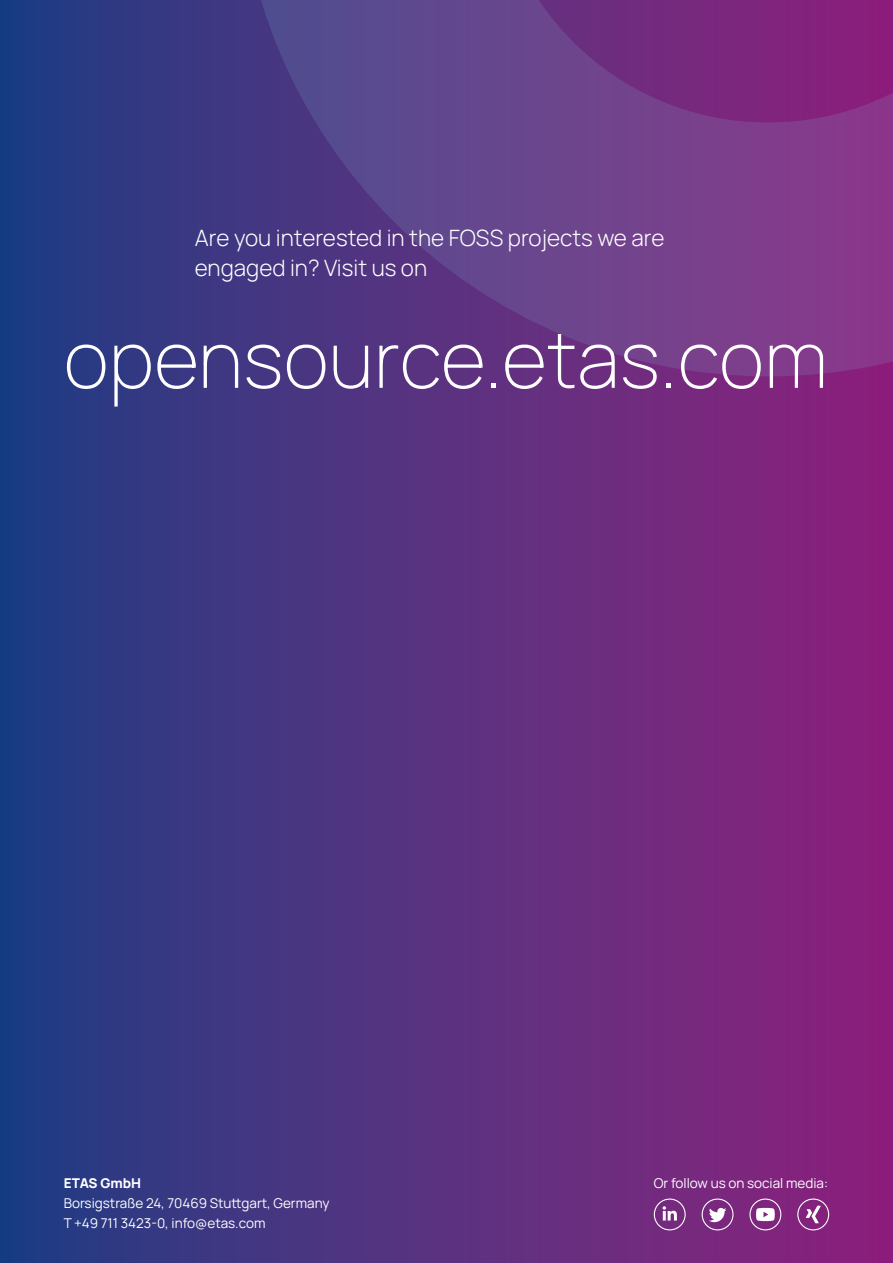
<style>
.page{position:relative;width:893px;height:1263px;background:#fff}
.page>*{position:absolute;margin:0;border:0;box-sizing:border-box;transform-origin:0 0}
.t1{font:200 78px "Manrope";letter-spacing:.005em;color:#fff}
.t2{font:300 22.5px/30.3px "Manrope";color:#fff}
.t3{font:13.5px/20.2px "Manrope";color:#fff}
.t4{font:800 13.5px "Manrope";color:#fff}
</style>
<div class="page">
<div style="left:0;top:0;width:893px;height:1263px;background:linear-gradient(to right,#203e84,#90227c)"></div>
<svg style="left:749px;top:1198px;width:32px;height:32px"></svg>
<svg style="left:654px;top:1198px;width:32px;height:32px"></svg>
<svg style="left:702px;top:1198px;width:31px;height:32px"></svg>
<svg style="left:797px;top:1198px;width:32px;height:32px"></svg>
<svg style="left:238px;top:0;width:655px;height:376px;background:#6a3b87"></svg>
<h2 class="t2" style="left:195px;top:222px;width:471px">Are you interested in the FOSS projects we are engaged in? Visit us on</h2>
<h1 class="t1" style="left:64px;top:305px;width:765px">opensource.etas.com</h1>
<p class="t4" style="left:64px;top:1173px;width:79px">ETAS GmbH</p>
<p class="t3" style="left:654px;top:1172px;width:176px">Or follow us on social media:</p>
<p class="t3" style="left:64px;top:1192px;width:267px">Borsigstraße 24, 70469 Stuttgart, Germany<br>T +49 711 3423-0, info@etas.com</p>
</div>
